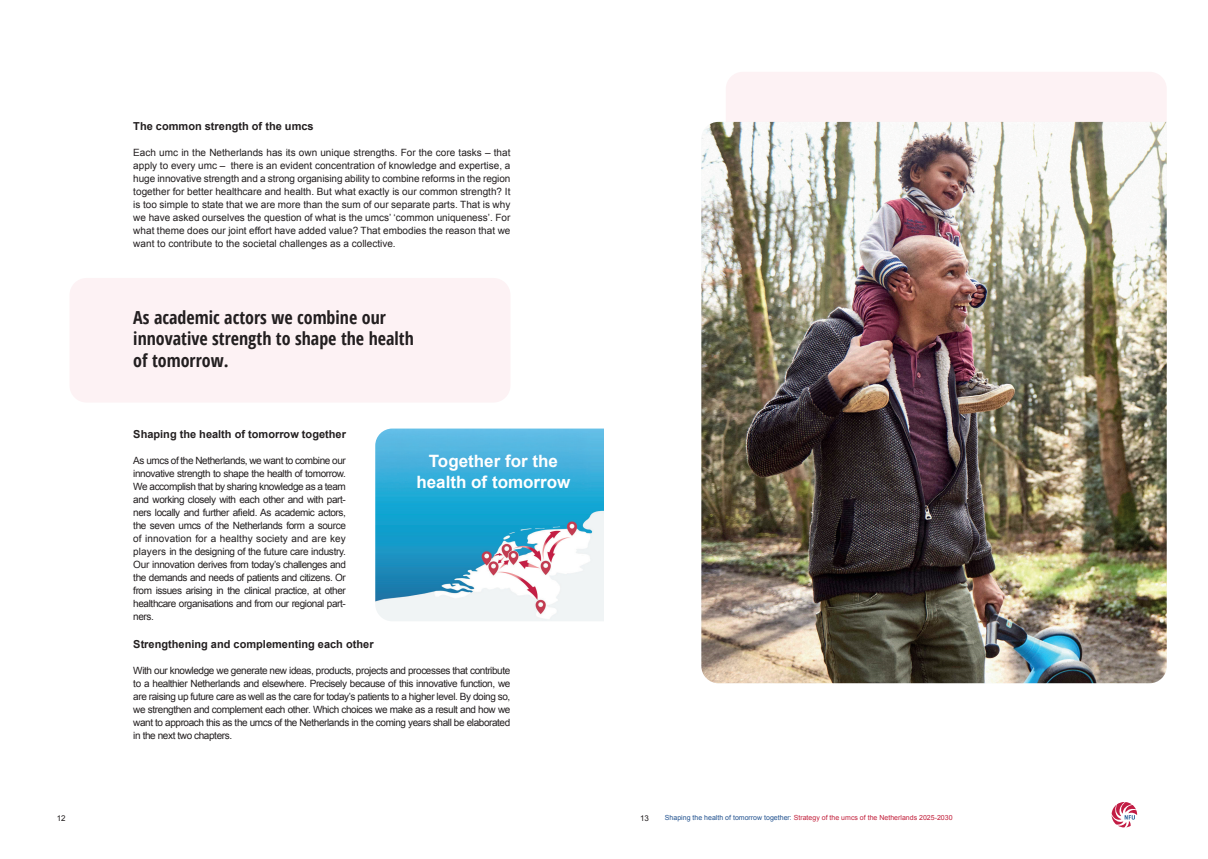
<style>
.page{position:relative;width:1208px;height:859px;background:#fff}
.page>*{position:absolute;margin:0;border:0;box-sizing:border-box;transform-origin:0 0}
.t1{font:700 condensed 18px/21.6px "Open Sans";color:#231f20}
.t2{font:700 17px/21px "Arial";color:#fff;text-align:center}
.t3{font:700 11px "Arial";color:#231f20}
.t4{font:10px/13px "Arial";letter-spacing:-.04em;color:#231f20;text-align:justify}
.t5{font:8px "Arial";color:#231f20}
.t6{font:7px "Arial";color:#c2203c}
.s1{color:#22528f}
</style>
<div class="page">
<svg style="left:1111px;top:802px;width:26px;height:25px"></svg>
<div style="left:726px;top:72px;width:440px;height:565px;background:#fdf2f4;border-radius:17px"></div>
<img style="left:701px;top:122px;width:465px;height:561px">
<div style="left:69px;top:278px;width:441px;height:125px;background:#fdf2f4;border-radius:17px"></div>
<img style="left:375px;top:429px;width:229px;height:192px">
<p class="t3" style="left:133px;top:119px;width:182px">The common strength of the umcs</p>
<p class="t4" style="left:133px;top:146px;width:379px">Each umc in the Netherlands has its own unique strengths. For the core tasks – that apply to every umc – there is an evident concentration of knowledge and expertise, a huge innovative strength and a strong organising ability to combine reforms in the region together for better healthcare and health. But what exactly is our common strength? It is too simple to state that we are more than the sum of our separate parts. That is why we have asked ourselves the question of what is the umcs’ ‘common uniqueness’. For what theme does our joint effort have added value? That embodies the reason that we want to contribute to the societal challenges as a collective.</p>
<h1 class="t1" style="left:133px;top:306px;width:282px">As academic actors we combine our innovative strength to shape the health of tomorrow.</h1>
<p class="t3" style="left:133px;top:426px;width:214px">Shaping the health of tomorrow together</p>
<p class="t4" style="left:133px;top:454px;width:214px">As umcs of the Netherlands, we want to combine our innovative strength to shape the health of tomorrow.<br>We accomplish that by sharing knowledge as a team and working closely with each other and with part&shy;ners locally and further afield. As academic actors, the seven umcs of the Netherlands form a source of innovation for a healthy society and are key players in the designing of the future care industry.<br>Our innovation derives from today’s challenges and the demands and needs of patients and citizens. Or from issues arising in the clinical practice, at other healthcare organisations and from our regional part&shy;ners.</p>
<p class="t3" style="left:133px;top:636px;width:242px">Strengthening and complementing each other</p>
<p class="t4" style="left:133px;top:664px;width:378px">With our knowledge we generate new ideas, products, projects and processes that contribute to a healthier Netherlands and elsewhere. Precisely because of this innovative function, we are raising up future care as well as the care for today’s patients to a higher level. By doing so, we strengthen and complement each other. Which choices we make as a result and how we want to approach this as the umcs of the Netherlands in the coming years shall be elaborated in the next two chapters.</p>
<h2 class="t2" style="left:416px;top:451px;width:155px">Together for the health of tomorrow</h2>
<p class="t5" style="left:57px;top:813px;width:10px">12</p>
<p class="t5" style="left:640px;top:813px;width:10px">13</p>
<p class="t6" style="left:665px;top:813px;width:289px"><span class="s1">Shaping the health of tomorrow together:</span> Strategy of the umcs of the Netherlands 2025-2030</p>
</div>
